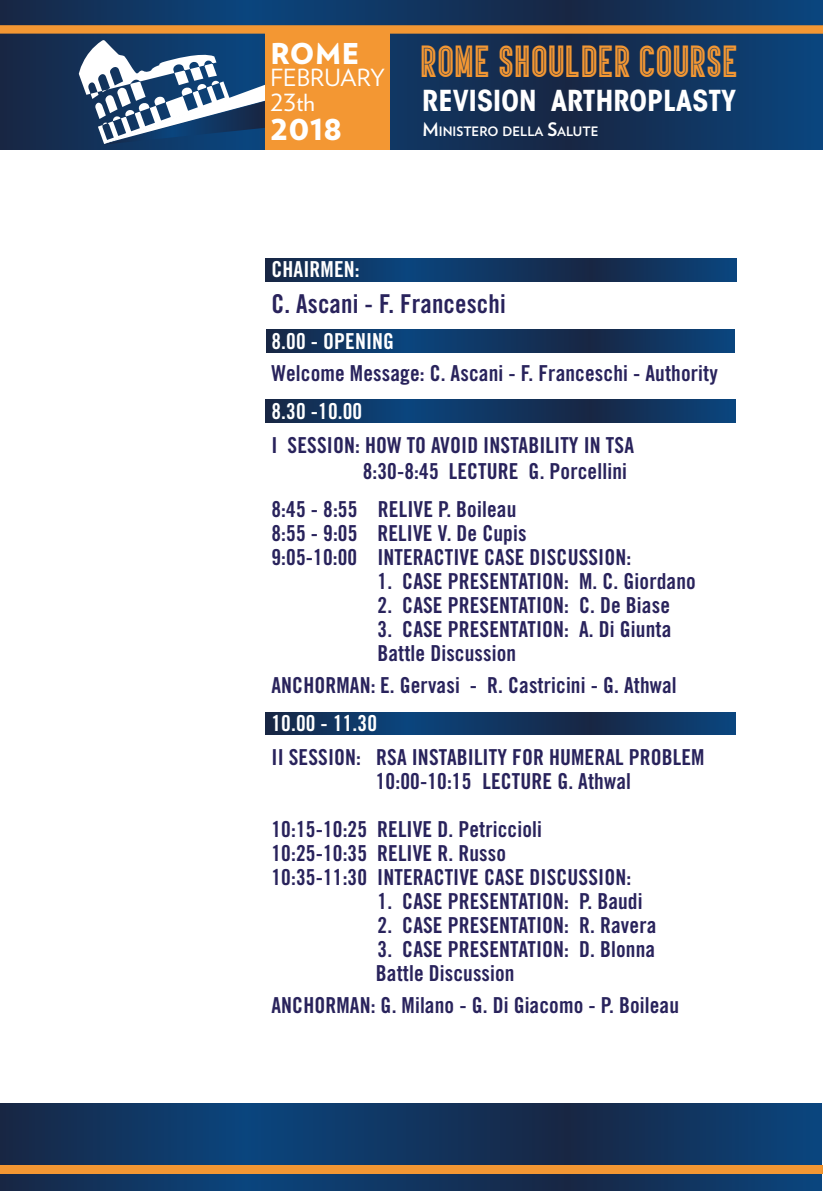
<style>
.page{position:relative;width:823px;height:1191px;background:#fff}
.page>*{position:absolute;margin:0;border:0;box-sizing:border-box;transform-origin:0 0}
.t1{font:37px "Ariq";letter-spacing:.01em;color:#f39733}
.t2{font:700 condensed 28.6px "ITC Avant Garde Std";letter-spacing:.005em;color:#fff}
.t3{font:900 28.6px "Verlag";letter-spacing:.02em;color:#fff}
.t4{font:26px "Trade Gothic LT Std Bd Cn 20";letter-spacing:.005em;color:#29235c}
.t5{font:23.6px/25.2px "Verlag";letter-spacing:.005em;color:#fff}
.t6{font:22px/24px "Trade Gothic LT Std Bd Cn 20";letter-spacing:.005em;color:#29235c}
.t7{font:22px "Trade Gothic LT Std Bd Cn 20";letter-spacing:.005em;color:#fff}
.t8{font:700 13px "Verlag";color:#fff}
.s1{font-size:18.6px}
</style>
<div class="page">
<svg style="left:0;top:1103px;width:821px;height:88px;background:#133660"></svg>
<svg style="left:0;top:0;width:822px;height:149px;background:#12325b"></svg>
<svg style="left:265px;top:712px;width:470px;height:23px;background:#103560"></svg>
<svg style="left:265px;top:399px;width:470px;height:23px;background:#103560"></svg>
<svg style="left:266px;top:330px;width:467px;height:22px;background:#103560"></svg>
<svg style="left:266px;top:258px;width:469px;height:23px;background:#103560"></svg>
<div style="left:0;top:1165px;width:822px;height:8px;background:#f39733"></div>
<div style="left:0;top:25px;width:822px;height:9px;background:#f39733"></div>
<svg style="left:79px;top:39px;width:186px;height:105px"></svg>
<div style="left:265px;top:33px;width:124px;height:116px;background:#f39733"></div>
<h2 class="t3" style="left:270px;top:30px;width:91px">ROME</h2>
<p class="t5" style="left:270px;top:63px;width:116px">FEBRUARY<br>23th</p>
<h2 class="t3" style="left:270px;top:106px;width:73px">2018</h2>
<h1 class="t1" style="left:421px;top:41px;width:319px">ROME SHOULDER COURSE</h1>
<h2 class="t2" style="left:422px;top:82px;width:315px">REVISION ARTHROPLASTY</h2>
<p class="t8" style="left:422px;top:121px;width:177px"><span class="s1">M</span>INISTERO DELLA <span class="s1">S</span>ALUTE</p>
<p class="t7" style="left:271px;top:256px;width:90px">CHAIRMEN:</p>
<p class="t4" style="left:271px;top:288px;width:236px">C. Ascani - F. Franceschi</p>
<p class="t7" style="left:271px;top:328px;width:124px">8.00 - OPENING</p>
<p class="t6" style="left:271px;top:361px;width:447px">Welcome Message: C. Ascani - F. Franceschi - Authority</p>
<p class="t7" style="left:271px;top:398px;width:92px">8.30 -10.00</p>
<p class="t6" style="left:362px;top:432px;width:273px;line-height:26px;text-indent:-91px">I SESSION: HOW TO AVOID INSTABILITY IN TSA<br>8:30-8:45 LECTURE G. Porcellini</p>
<p class="t6" style="left:271px;top:497px;width:361px">8:45 - 8:55 RELIVE P. Boileau<br>8:55 - 9:05 RELIVE V. De Cupis<br>9:05-10:00 INTERACTIVE CASE DISCUSSION:</p>
<p class="t6" style="left:377px;top:569px;width:319px">1. CASE PRESENTATION: M. C. Giordano</p>
<p class="t6" style="left:377px;top:593px;width:294px">2. CASE PRESENTATION: C. De Biase</p>
<p class="t6" style="left:377px;top:617px;width:295px">3. CASE PRESENTATION: A. Di Giunta<br>Battle Discussion</p>
<p class="t6" style="left:271px;top:673px;width:406px">ANCHORMAN: E. Gervasi - R. Castricini - G. Athwal</p>
<p class="t7" style="left:271px;top:710px;width:107px">10.00 - 11.30</p>
<p class="t6" style="left:375px;top:745px;width:330px;text-indent:-104px">II SESSION: RSA INSTABILITY FOR HUMERAL PROBLEM<br>10:00-10:15 LECTURE G. Athwal</p>
<p class="t6" style="left:271px;top:817px;width:361px">10:15-10:25 RELIVE D. Petriccioli<br>10:25-10:35 RELIVE R. Russo<br>10:35-11:30 INTERACTIVE CASE DISCUSSION:</p>
<p class="t6" style="left:377px;top:889px;width:266px">1. CASE PRESENTATION: P. Baudi</p>
<p class="t6" style="left:377px;top:913px;width:280px">2. CASE PRESENTATION: R. Ravera</p>
<p class="t6" style="left:375px;top:937px;width:281px">3. CASE PRESENTATION: D. Blonna<br>Battle Discussion</p>
<p class="t6" style="left:271px;top:993px;width:409px">ANCHORMAN: G. Milano - G. Di Giacomo - P. Boileau</p>
</div>
